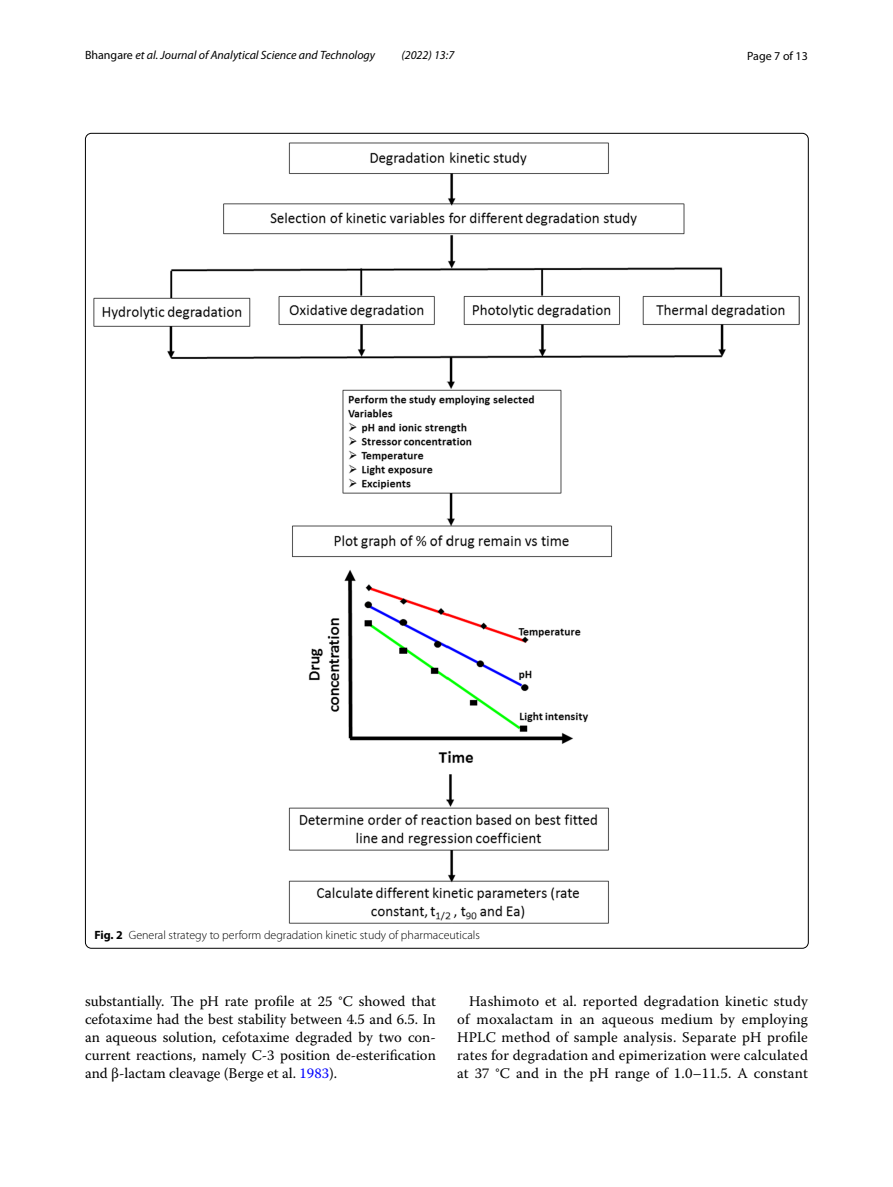
<style>
.page{position:relative;width:893px;height:1187px;background:#fff}
.page>*{position:absolute;margin:0;border:0;box-sizing:border-box;transform-origin:0 0}
.t1{font:14.7px/18px "Warnock Pro";letter-spacing:.005em;color:#000;text-align:justify}
.t2{font:300 12px "Myriad Pro";color:#000}
.t3{font:italic 12px "Myriad Pro";color:#000}
.t4{font:12px "Myriad Pro";color:#000}
.s1{font-style:normal}
.s2{font-weight:700}
.s3{color:#00f}
</style>
<div class="page">
<img style="left:94px;top:142px;width:706px;height:781px">
<p class="t3" style="left:85px;top:48px;width:292px"><span class="s1">Bhangare</span> et al. Journal of Analytical Science and Technology</p>
<p class="t3" style="left:401px;top:48px;width:54px">(2022) 13:7</p>
<p class="t4" style="left:747px;top:48px;width:62px">Page 7 of 13</p>
<p class="t2" style="left:94px;top:927px;width:387px"><span class="s2">Fig. 2</span> General strategy to perform degradation kinetic study of pharmaceuticals</p>
<p class="t1" style="left:85px;top:991px;width:352px">substantially. The pH rate profile at 25 °C showed that cefotaxime had the best stability between 4.5 and 6.5. In an aqueous solution, cefotaxime degraded by two con&shy;current reactions, namely C-3 position de-esterification and β-lactam cleavage (Berge et al. <span class="s3">1983</span>).</p>
<p class="t1" style="left:457px;top:991px;width:352px;text-indent:12px">Hashimoto et al. reported degradation kinetic study of moxalactam in an aqueous medium by employing HPLC method of sample analysis. Separate pH profile rates for degradation and epimerization were calculated at 37 °C and in the pH range of 1.0–11.5. A constant</p>
</div>
